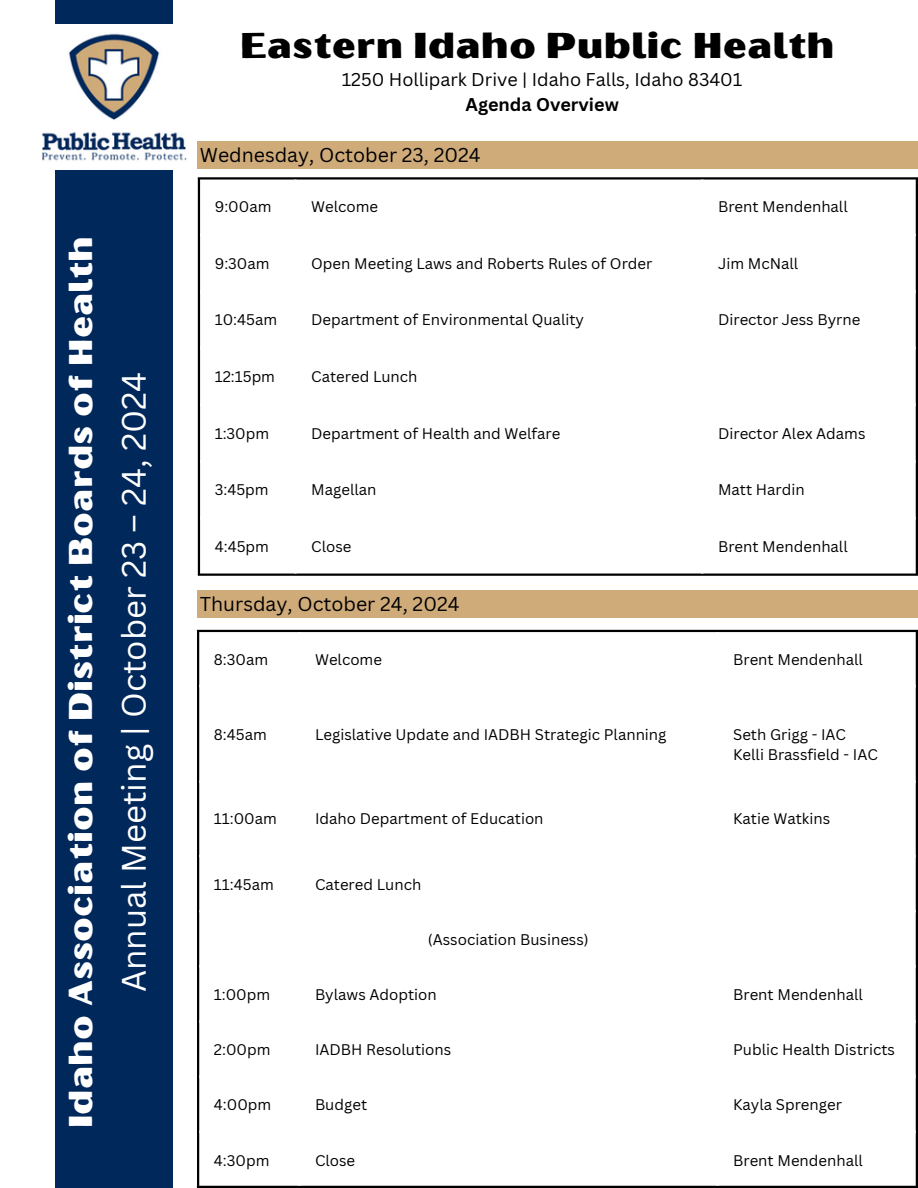
<style>
.page{position:relative;width:918px;height:1188px;background:#fff}
.page>*{position:absolute;margin:0;border:0;box-sizing:border-box;transform-origin:0 0}
.t1{font:36px "Oilvare Base";color:#000}
.t2{font:33px "Oilvare Base";color:#fff}
.t3{font:33px "Canva Sans";color:#fff}
.t4{font:19.5px "Canva Sans";color:#000}
.t5{font:18px "Canva Sans";color:#000}
.t6{font:700 18px "Canva Sans";color:#000}
.t7{font:15px "Canva Sans";color:#000}
</style>
<div class="page">
<hr style="left:198px;top:180px;width:2px;height:394px;background:#000">
<hr style="left:916px;top:180px;width:2px;height:394px;background:#000">
<hr style="left:198px;top:177px;width:720px;height:3px;background:#000">
<hr style="left:198px;top:574px;width:720px;height:2px;background:#000">
<div style="left:55px;top:0;width:118px;height:1188px;background:#00285a"></div>
<img style="left:42px;top:24px;width:145px;height:145px">
<div style="left:198px;top:141px;width:720px;height:28px;background:#cfab7a"></div>
<hr style="left:197px;top:632px;width:2px;height:554px;background:#000">
<hr style="left:916px;top:632px;width:2px;height:554px;background:#000">
<hr style="left:197px;top:630px;width:721px;height:2px;background:#000">
<hr style="left:197px;top:1186px;width:721px;height:2px;background:#000">
<div style="left:197px;top:590px;width:721px;height:28px;background:#cfab7a"></div>
<p class="t2" style="left:60px;top:1128px;width:894px;rotate:-90deg">Idaho Association of District Boards of Health</p>
<h1 class="t3" style="left:111px;top:992px;width:622px;rotate:-90deg">Annual Meeting | October 23 – 24, 2024</h1>
<p class="t1" style="left:240px;top:23px;width:596px">Eastern Idaho Public Health</p>
<p class="t5" style="left:342px;top:67px;width:402px">1250 Hollipark Drive | Idaho Falls, Idaho 83401</p>
<p class="t6" style="left:466px;top:92px;width:155px">Agenda Overview</p>
<p class="t4" style="left:200px;top:141px;width:282px">Wednesday, October 23, 2024</p>
<h1 class="t7" style="left:215px;top:196px;width:58px">9:00am</h1>
<p class="t7" style="left:311px;top:196px;width:68px">Welcome</p>
<h1 class="t7" style="left:718px;top:196px;width:131px">Brent Mendenhall</h1>
<p class="t7" style="left:215px;top:253px;width:56px">9:30am</p>
<p class="t7" style="left:311px;top:253px;width:343px">Open Meeting Laws and Roberts Rules of Order</p>
<p class="t7" style="left:718px;top:253px;width:82px">Jim McNall</p>
<p class="t7" style="left:215px;top:309px;width:64px">10:45am</p>
<p class="t7" style="left:311px;top:309px;width:274px">Department of Environmental Quality</p>
<p class="t7" style="left:718px;top:309px;width:144px">Director Jess Byrne</p>
<p class="t7" style="left:215px;top:366px;width:62px">12:15pm</p>
<p class="t7" style="left:311px;top:366px;width:108px">Catered Lunch</p>
<p class="t7" style="left:215px;top:423px;width:56px">1:30pm</p>
<p class="t7" style="left:311px;top:423px;width:251px">Department of Health and Welfare</p>
<p class="t7" style="left:718px;top:423px;width:149px">Director Alex Adams</p>
<p class="t7" style="left:215px;top:479px;width:55px">3:45pm</p>
<p class="t7" style="left:311px;top:479px;width:67px">Magellan</p>
<p class="t7" style="left:718px;top:479px;width:88px">Matt Hardin</p>
<p class="t7" style="left:215px;top:536px;width:56px">4:45pm</p>
<p class="t7" style="left:311px;top:536px;width:42px">Close</p>
<p class="t7" style="left:718px;top:536px;width:131px">Brent Mendenhall</p>
<p class="t4" style="left:200px;top:590px;width:261px">Thursday, October 24, 2024</p>
<p class="t7" style="left:214px;top:649px;width:56px">8:30am</p>
<p class="t7" style="left:315px;top:649px;width:68px">Welcome</p>
<p class="t7" style="left:733px;top:649px;width:131px">Brent Mendenhall</p>
<p class="t7" style="left:214px;top:724px;width:55px">8:45am</p>
<p class="t7" style="left:315px;top:724px;width:353px">Legislative Update and IADBH Strategic Planning</p>
<p class="t7" style="left:733px;top:724px;width:114px">Seth Grigg - IAC</p>
<p class="t7" style="left:733px;top:744px;width:146px">Kelli Brassfield - IAC</p>
<p class="t7" style="left:214px;top:808px;width:65px">11:00am</p>
<p class="t7" style="left:315px;top:808px;width:230px">Idaho Department of Education</p>
<p class="t7" style="left:733px;top:808px;width:99px">Katie Watkins</p>
<p class="t7" style="left:214px;top:874px;width:61px">11:45am</p>
<p class="t7" style="left:315px;top:874px;width:108px">Catered Lunch</p>
<p class="t7" style="left:428px;top:929px;width:162px">(Association Business)</p>
<p class="t7" style="left:214px;top:984px;width:58px">1:00pm</p>
<p class="t7" style="left:315px;top:984px;width:123px">Bylaws Adoption</p>
<p class="t7" style="left:733px;top:984px;width:131px">Brent Mendenhall</p>
<p class="t7" style="left:214px;top:1039px;width:58px">2:00pm</p>
<p class="t7" style="left:315px;top:1039px;width:138px">IADBH Resolutions</p>
<p class="t7" style="left:733px;top:1039px;width:163px">Public Health Districts</p>
<p class="t7" style="left:214px;top:1094px;width:59px">4:00pm</p>
<p class="t7" style="left:315px;top:1094px;width:54px">Budget</p>
<p class="t7" style="left:733px;top:1094px;width:110px">Kayla Sprenger</p>
<p class="t7" style="left:214px;top:1149px;width:57px">4:30pm</p>
<p class="t7" style="left:315px;top:1149px;width:42px">Close</p>
<p class="t7" style="left:733px;top:1149px;width:131px">Brent Mendenhall</p>
</div>
